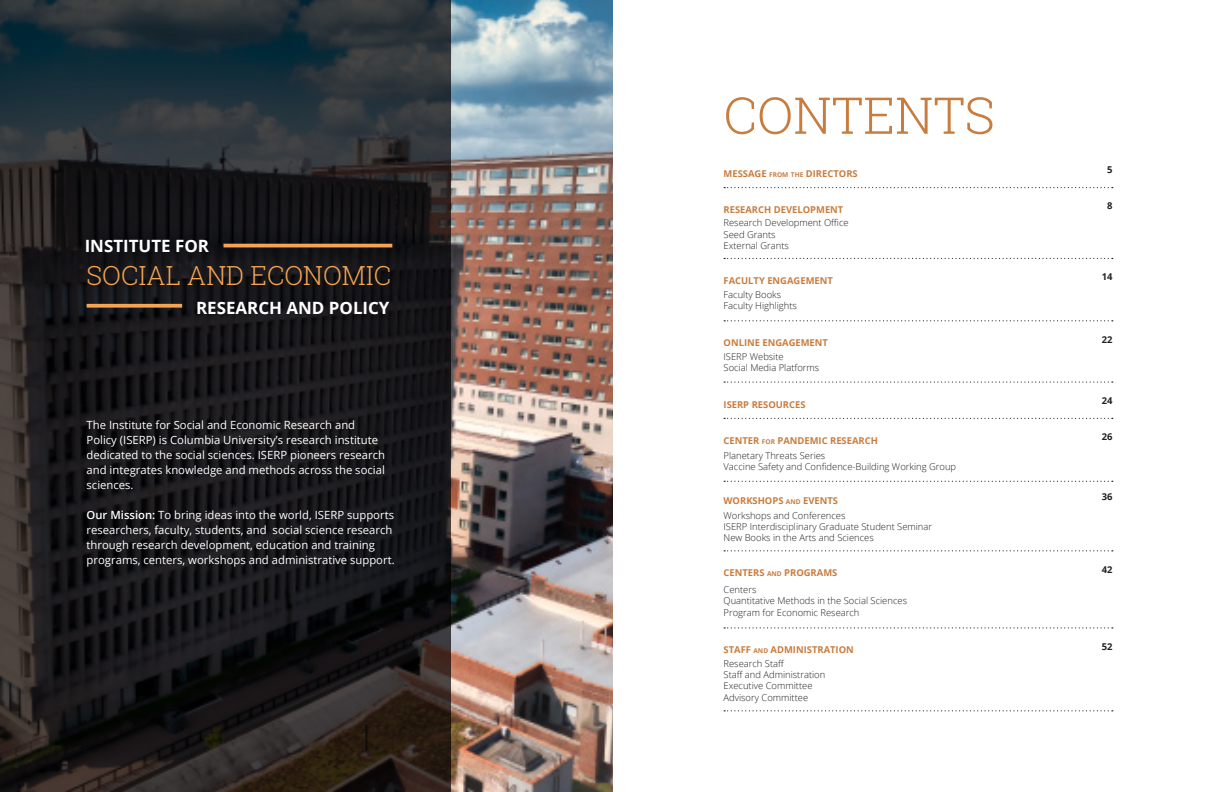
<style>
.page{position:relative;width:1224px;height:792px;background:#fff}
.page>*{position:absolute;margin:0;border:0;box-sizing:border-box;transform-origin:0 0}
.Page_Header_-_Blue{font:300 50.8px "Roboto Slab";color:#c87d3f}
.Page_Header_-_Blue-2{font:300 26.3px "Roboto Slab";color:#f4a453}
.Page_Header_-_White{font:700 16.9px "Open Sans";color:#fff}
.Page_Body_Text_-_Whi{font:11.3px/15px "Open Sans";color:#fff}
.Page_Section_Title{font:300 9.4px "Open Sans";color:#231f20}
.Page_Section_Title-2{font:700 9.4px "Open Sans";color:#c87d3f}
.Page_Section_Title-3{font:700 9.4px "Open Sans";color:#c87d3f}
.Table_of_Contents_Nu{font:700 9.4px "Open Sans";color:#231f20}
.Page_Section_Title-4{font:700 6.6px "Open Sans";color:#c87d3f}
.s1{font-weight:600}
.s2{font-size:6.6px}
</style>
<div class="page">
<img style="left:451px;top:0;width:161px;height:792px">
<svg style="left:0;top:0;width:451px;height:792px;background:#1d1e20"></svg>
<svg style="left:87px;top:304px;width:95px;height:4px"></svg>
<svg style="left:724px;top:187px;width:389px;height:1px"></svg>
<svg style="left:724px;top:258px;width:389px;height:1px"></svg>
<svg style="left:724px;top:320px;width:389px;height:1px"></svg>
<svg style="left:724px;top:381px;width:389px;height:2px"></svg>
<svg style="left:724px;top:418px;width:389px;height:1px"></svg>
<svg style="left:724px;top:481px;width:389px;height:1px"></svg>
<svg style="left:724px;top:550px;width:389px;height:1px"></svg>
<svg style="left:724px;top:627px;width:389px;height:2px"></svg>
<svg style="left:724px;top:710px;width:389px;height:1px"></svg>
<hr style="left:223px;top:244px;width:169px;height:3px;background:#f4a453">
<p class="Page_Header_-_White" style="left:85px;top:233px;width:126px">INSTITUTE FOR</p>
<p class="Page_Header_-_Blue-2" style="left:87px;top:257px;width:306px">SOCIAL AND ECONOMIC</p>
<p class="Page_Header_-_White" style="left:196px;top:296px;width:195px">RESEARCH AND POLICY</p>
<p class="Page_Body_Text_-_Whi" style="left:87px;top:417px;width:300px">The Institute for Social and Economic Research and Policy (ISERP) is Columbia University’s research institute dedicated to the social sciences. ISERP pioneers research and integrates knowledge and methods across the social sciences.</p>
<p class="Page_Body_Text_-_Whi" style="left:87px;top:507px;width:310px"><span class="s1">Our Mission:</span> To bring ideas into the world, ISERP supports researchers, faculty, students, and social science research through research development, education and training programs, centers, workshops and administrative support.</p>
<p class="Page_Header_-_Blue" style="left:724px;top:81px;width:273px">CONTENTS</p>
<p class="Page_Section_Title-4" style="left:769px;top:170px;width:6px">FROM</p>
<p class="Page_Section_Title-2" style="left:791px;top:167px;width:68px"><span class="s2">THE</span> DIRECTORS</p>
<p class="Page_Section_Title-2" style="left:724px;top:167px;width:45px">MESSAGE</p>
<p class="Page_Section_Title-3" style="left:724px;top:203px;width:121px">RESEARCH DEVELOPMENT</p>
<p class="Page_Section_Title" style="left:724px;top:217px;width:127px">Research Development Office</p>
<p class="Page_Section_Title" style="left:724px;top:228px;width:54px">Seed Grants</p>
<p class="Page_Section_Title" style="left:724px;top:239px;width:67px">External Grants</p>
<p class="Page_Section_Title-3" style="left:724px;top:274px;width:111px">FACULTY ENGAGEMENT</p>
<p class="Page_Section_Title" style="left:724px;top:288px;width:59px">Faculty Books</p>
<p class="Page_Section_Title" style="left:724px;top:300px;width:75px">Faculty Highlights</p>
<p class="Page_Section_Title-3" style="left:724px;top:336px;width:106px">ONLINE ENGAGEMENT</p>
<p class="Page_Section_Title" style="left:724px;top:350px;width:62px">ISERP Website</p>
<p class="Page_Section_Title" style="left:724px;top:362px;width:97px">Social Media Platforms</p>
<p class="Page_Section_Title-3" style="left:724px;top:398px;width:84px">ISERP RESOURCES</p>
<p class="Page_Section_Title-2" style="left:724px;top:434px;width:156px">CENTER <span class="s2">FOR</span> PAND EMIC RESEARCH</p>
<p class="Page_Section_Title" style="left:724px;top:449px;width:103px">Planetary Threats Series</p>
<p class="Page_Section_Title" style="left:724px;top:460px;width:234px">Vaccine Safety and Confidence-Building Working Group</p>
<p class="Page_Section_Title" style="left:724px;top:509px;width:123px">Workshops and Conferences</p>
<p class="Page_Section_Title" style="left:724px;top:520px;width:210px">ISERP Interdisciplinary Graduate Student Seminar</p>
<p class="Page_Section_Title" style="left:724px;top:531px;width:152px">New Books in the Arts and Sciences</p>
<p class="Page_Section_Title-2" style="left:724px;top:494px;width:116px">WORKSHOPS <span class="s2">AND</span> EVENTS</p>
<p class="Page_Section_Title-2" style="left:724px;top:566px;width:115px">CENTERS <span class="s2">AND</span> PROGRAMS</p>
<p class="Page_Section_Title" style="left:724px;top:583px;width:34px">Centers</p>
<p class="Page_Section_Title" style="left:724px;top:595px;width:185px">Quantitative Methods in the Social Sciences</p>
<p class="Page_Section_Title" style="left:724px;top:606px;width:137px">Program for Economic Research</p>
<p class="Page_Section_Title-2" style="left:724px;top:643px;width:130px">STAFF <span class="s2">AND</span> ADMIN ISTRATION</p>
<p class="Page_Section_Title" style="left:724px;top:657px;width:62px">Research Staff</p>
<p class="Page_Section_Title" style="left:724px;top:668px;width:103px">Staff and Administration</p>
<p class="Page_Section_Title" style="left:724px;top:680px;width:90px">Executive Committee</p>
<p class="Page_Section_Title" style="left:724px;top:691px;width:86px">Advisory Committee</p>
<p class="Table_of_Contents_Nu" style="left:1107px;top:163px;width:7px">5</p>
<p class="Table_of_Contents_Nu" style="left:1107px;top:199px;width:7px">8</p>
<p class="Table_of_Contents_Nu" style="left:1102px;top:270px;width:12px">14</p>
<p class="Table_of_Contents_Nu" style="left:1102px;top:333px;width:12px">22</p>
<p class="Table_of_Contents_Nu" style="left:1102px;top:394px;width:12px">24</p>
<p class="Table_of_Contents_Nu" style="left:1102px;top:430px;width:12px">26</p>
<p class="Table_of_Contents_Nu" style="left:1102px;top:490px;width:12px">36</p>
<p class="Table_of_Contents_Nu" style="left:1102px;top:563px;width:12px">42</p>
<p class="Table_of_Contents_Nu" style="left:1102px;top:640px;width:12px">52</p>
</div>
